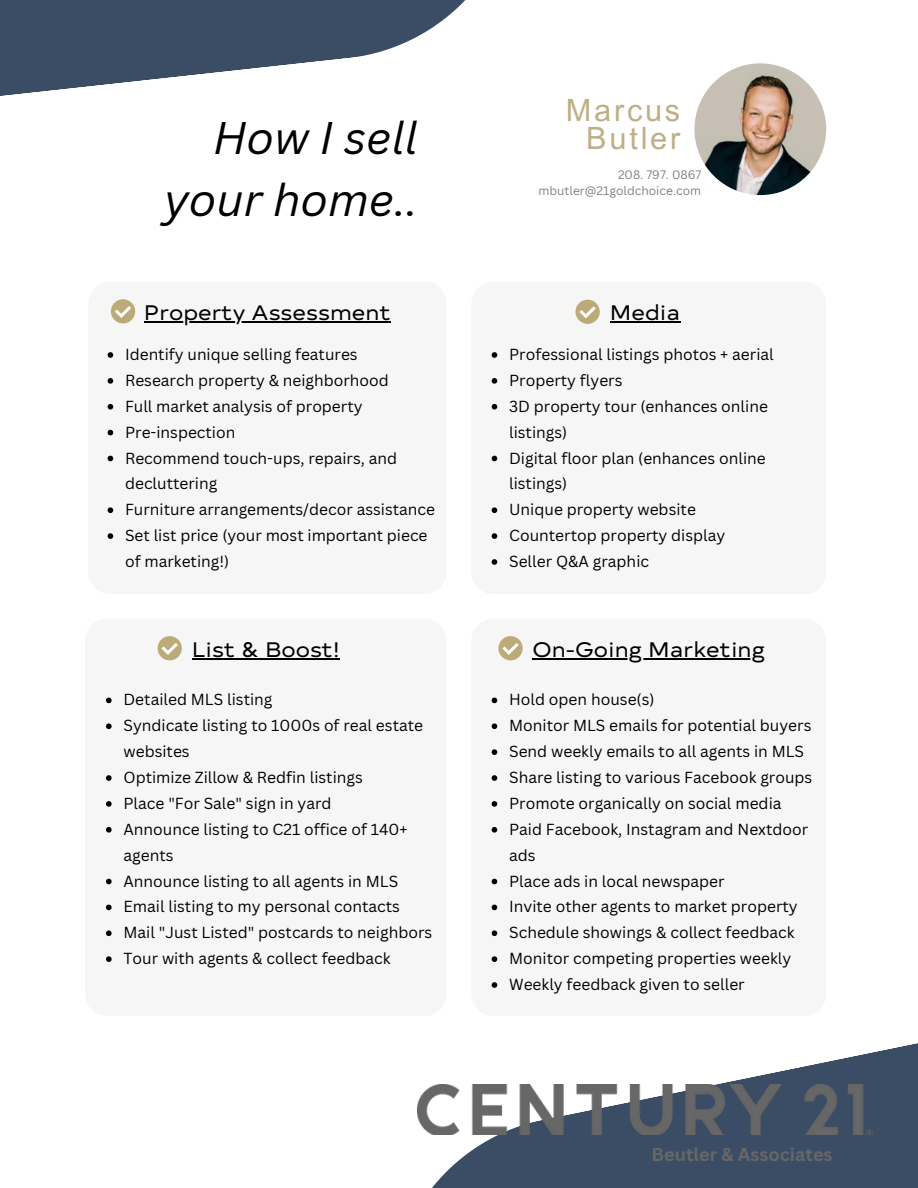
<style>
.page{position:relative;width:918px;height:1188px;background:#fff}
.page>*{position:absolute;margin:0;border:0;box-sizing:border-box;transform-origin:0 0}
.t1{font:italic 44.55px "Canva Sans";color:#000}
.t2{font:30.75px "Arial MT Pro";letter-spacing:.09em;color:#beaf87}
.t3{font:21px "Typold Extended";color:#000}
.t4{font:700 18.15px "Canva Sans";color:#676767}
.t5{font:15.6px/25.8px "Canva Sans";color:#000}
.t6{font:12px "Canva Sans";color:#808285}
</style>
<div class="page">
<img style="left:694px;top:63px;width:132px;height:132px;border-radius:50%">
<svg style="left:0;top:0;width:466px;height:96px;fill:#3b4d65"></svg>
<svg style="left:417px;top:1043px;width:501px;height:145px;fill:#3b4d65"></svg>
<img style="left:418px;top:1084px;width:454px;height:51px">
<div style="left:88px;top:282px;width:359px;height:312px;background:#f6f6f6;border-radius:23px"></div>
<div style="left:471px;top:282px;width:355px;height:312px;background:#f6f6f6;border-radius:22px"></div>
<div style="left:85px;top:619px;width:362px;height:397px;background:#f6f6f6;border-radius:23px"></div>
<div style="left:471px;top:619px;width:355px;height:397px;background:#f6f6f6;border-radius:22px"></div>
<div style="left:111px;top:299px;width:24px;height:24px;background:#bdaa79;border-radius:50%"></div>
<svg style="left:115px;top:306px;width:16px;height:12px"></svg>
<svg style="left:108px;top:352px;width:5px;height:6px"></svg>
<svg style="left:108px;top:378px;width:5px;height:6px"></svg>
<svg style="left:108px;top:404px;width:5px;height:6px"></svg>
<svg style="left:108px;top:430px;width:5px;height:5px"></svg>
<svg style="left:108px;top:456px;width:5px;height:5px"></svg>
<svg style="left:108px;top:507px;width:5px;height:6px"></svg>
<svg style="left:108px;top:533px;width:5px;height:6px"></svg>
<hr style="left:144px;top:321px;width:247px;height:2px;background:#000">
<hr style="left:610px;top:321px;width:70px;height:2px;background:#000">
<svg style="left:492px;top:352px;width:5px;height:6px"></svg>
<svg style="left:492px;top:378px;width:5px;height:6px"></svg>
<svg style="left:492px;top:404px;width:5px;height:6px"></svg>
<svg style="left:492px;top:456px;width:5px;height:5px"></svg>
<svg style="left:492px;top:507px;width:5px;height:6px"></svg>
<svg style="left:492px;top:533px;width:5px;height:6px"></svg>
<svg style="left:492px;top:559px;width:5px;height:6px"></svg>
<hr style="left:192px;top:658px;width:148px;height:1px;background:#000">
<svg style="left:106px;top:698px;width:6px;height:5px"></svg>
<svg style="left:106px;top:723px;width:6px;height:6px"></svg>
<svg style="left:106px;top:775px;width:6px;height:6px"></svg>
<svg style="left:106px;top:801px;width:6px;height:6px"></svg>
<svg style="left:106px;top:827px;width:6px;height:6px"></svg>
<svg style="left:106px;top:879px;width:6px;height:5px"></svg>
<svg style="left:106px;top:905px;width:6px;height:5px"></svg>
<svg style="left:106px;top:930px;width:6px;height:6px"></svg>
<svg style="left:106px;top:956px;width:6px;height:6px"></svg>
<hr style="left:532px;top:658px;width:233px;height:1px;background:#000">
<svg style="left:492px;top:698px;width:5px;height:5px"></svg>
<svg style="left:492px;top:723px;width:5px;height:6px"></svg>
<svg style="left:492px;top:749px;width:5px;height:6px"></svg>
<svg style="left:492px;top:775px;width:5px;height:6px"></svg>
<svg style="left:492px;top:801px;width:5px;height:6px"></svg>
<svg style="left:492px;top:827px;width:5px;height:6px"></svg>
<svg style="left:492px;top:879px;width:5px;height:5px"></svg>
<svg style="left:492px;top:905px;width:5px;height:5px"></svg>
<svg style="left:492px;top:930px;width:5px;height:6px"></svg>
<svg style="left:492px;top:956px;width:5px;height:6px"></svg>
<svg style="left:492px;top:982px;width:5px;height:6px"></svg>
<div style="left:576px;top:300px;width:24px;height:24px;background:#bdaa79;border-radius:50%"></div>
<svg style="left:579px;top:306px;width:17px;height:12px"></svg>
<div style="left:498px;top:636px;width:25px;height:24px;background:#bdaa79;border-radius:50%"></div>
<svg style="left:502px;top:643px;width:17px;height:12px"></svg>
<div style="left:158px;top:636px;width:24px;height:24px;background:#bdaa79;border-radius:50%"></div>
<svg style="left:161px;top:643px;width:17px;height:12px"></svg>
<p class="t1" style="left:213px;top:106px;width:206px">How I sell</p>
<p class="t1" style="left:164px;top:168px;width:256px">your home..</p>
<p class="t2" style="left:566px;top:99px;width:116px">Marcus</p>
<p class="t2" style="left:586px;top:127px;width:95px">Butler</p>
<p class="t6" style="left:618px;top:166px;width:85px">208. 797. 0867</p>
<p class="t6" style="left:539px;top:182px;width:164px">mbutler@21goldchoice.com</p>
<p class="t3" style="left:144px;top:297px;width:248px">Property Assessment</p>
<p class="t3" style="left:610px;top:297px;width:72px">Media</p>
<p class="t5" style="left:509px;top:341px;width:266px">Professional listings photos + aerial</p>
<p class="t5" style="left:509px;top:367px;width:115px">Property flyers</p>
<p class="t5" style="left:509px;top:393px;width:260px">3D property tour (enhances online listings)</p>
<p class="t5" style="left:509px;top:445px;width:258px">Digital floor plan (enhances online listings)</p>
<p class="t5" style="left:509px;top:496px;width:188px">Unique property website</p>
<p class="t5" style="left:509px;top:522px;width:218px">Countertop property display</p>
<p class="t5" style="left:509px;top:548px;width:142px">Seller Q&amp;A graphic</p>
<p class="t5" style="left:125px;top:341px;width:234px">Identify unique selling features</p>
<p class="t5" style="left:125px;top:367px;width:265px">Research property &amp; neighborhood</p>
<p class="t5" style="left:125px;top:393px;width:239px">Full market analysis of property</p>
<p class="t5" style="left:125px;top:419px;width:112px">Pre-inspection</p>
<p class="t5" style="left:125px;top:445px;width:274px">Recommend touch-ups, repairs, and decluttering</p>
<p class="t5" style="left:125px;top:496px;width:311px">Furniture arrangements/decor assistance</p>
<p class="t5" style="left:125px;top:522px;width:304px">Set list price (your most important piece of marketing!)</p>
<p class="t3" style="left:192px;top:634px;width:149px">List &amp; Boost!</p>
<p class="t5" style="left:123px;top:687px;width:150px">Detailed MLS listing</p>
<p class="t5" style="left:123px;top:712px;width:301px">Syndicate listing to 1000s of real estate websites</p>
<p class="t5" style="left:123px;top:764px;width:241px">Optimize Zillow &amp; Redfin listings</p>
<p class="t5" style="left:123px;top:790px;width:210px">Place "For Sale" sign in yard</p>
<p class="t5" style="left:123px;top:816px;width:286px">Announce listing to C21 office of 140+ agents</p>
<p class="t5" style="left:123px;top:868px;width:276px">Announce listing to all agents in MLS</p>
<p class="t5" style="left:123px;top:894px;width:278px">Email listing to my personal contacts</p>
<p class="t5" style="left:123px;top:919px;width:310px">Mail "Just Listed" postcards to neighbors</p>
<p class="t5" style="left:123px;top:945px;width:269px">Tour with agents &amp; collect feedback</p>
<p class="t3" style="left:532px;top:634px;width:234px">On-Going Marketing</p>
<p class="t5" style="left:509px;top:687px;width:147px">Hold open house(s)</p>
<p class="t5" style="left:509px;top:712px;width:304px">Monitor MLS emails for potential buyers</p>
<p class="t5" style="left:509px;top:738px;width:296px">Send weekly emails to all agents in MLS</p>
<p class="t5" style="left:509px;top:764px;width:305px">Share listing to various Facebook groups</p>
<p class="t5" style="left:509px;top:790px;width:274px">Promote organically on social media</p>
<p class="t5" style="left:509px;top:816px;width:301px">Paid Facebook, Instagram and Nextdoor ads</p>
<p class="t5" style="left:509px;top:868px;width:217px">Place ads in local newspaper</p>
<p class="t5" style="left:509px;top:894px;width:290px">Invite other agents to market property</p>
<p class="t5" style="left:509px;top:919px;width:287px">Schedule showings &amp; collect feedback</p>
<p class="t5" style="left:509px;top:945px;width:284px">Monitor competing properties weekly</p>
<p class="t5" style="left:509px;top:971px;width:237px">Weekly feedback given to seller</p>
<p class="t4" style="left:651px;top:1141px;width:183px">Beutler &amp; Associates</p>
</div>
